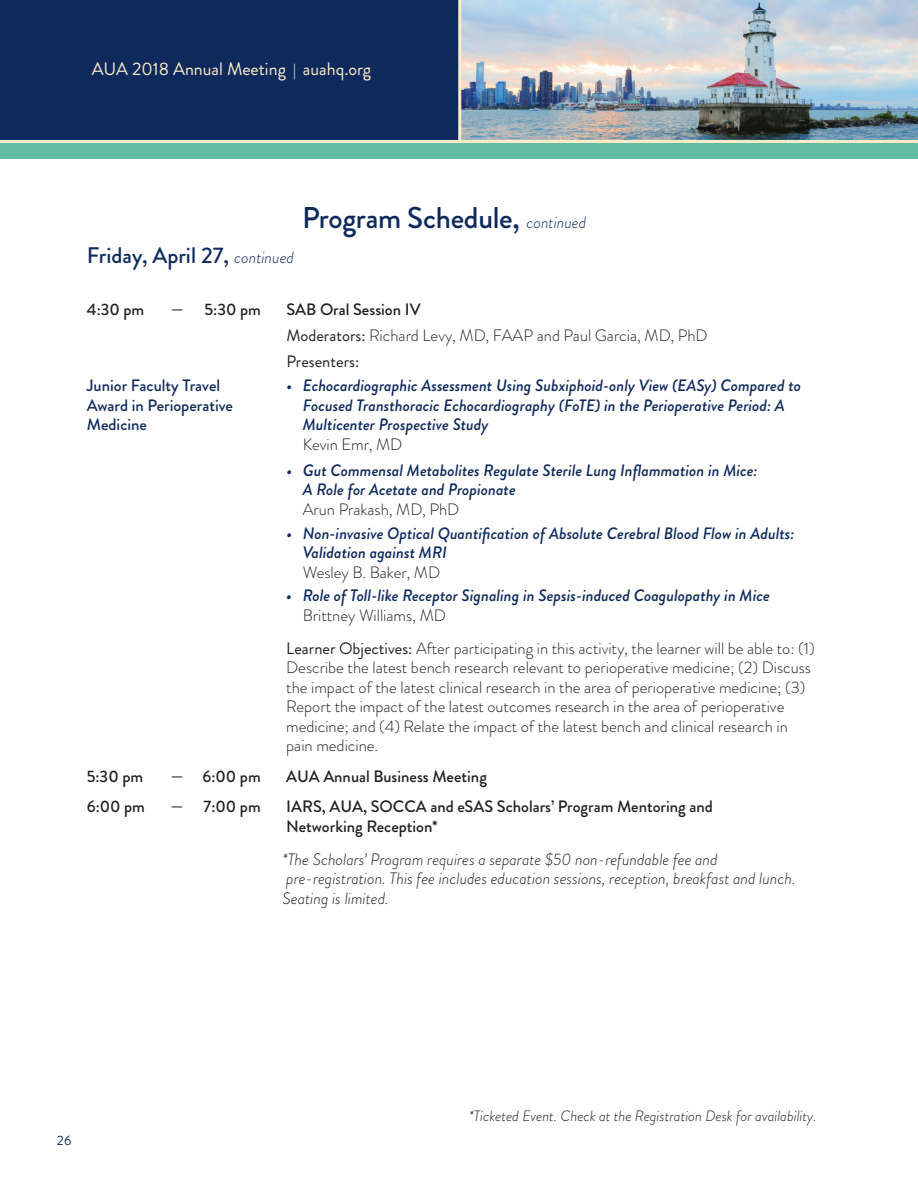
<style>
.page{position:relative;width:918px;height:1188px;background:#fff}
.page>*{position:absolute;margin:0;border:0;box-sizing:border-box;transform-origin:0 0}
.t1{font:500 30px "Brandon Grotesque";letter-spacing:-.01em;color:#0e2a5d}
.t2{font:500 22.5px "Brandon Grotesque";color:#0e2a5d}
.t3{font:18px "Brandon Grotesque";color:#feecc8}
.t4{font:300 16.5px/19.5px "Brandon Grotesque";color:#231f20}
.t5{font:italic 500 16.5px/19.5px "Brandon Grotesque";color:#0e2a5d}
.t6{font:italic 300 16.5px/19.5px "Brandon Grotesque";color:#231f20}
.t7{font:500 16.5px/19.5px "Brandon Grotesque";color:#231f20}
.t8{font:500 16.5px "Brandon Grotesque";color:#0e2a5d}
.t9{font:italic 300 15px "Brandon Grotesque";color:#231f20}
.t10{font:13.5px "Brandon Grotesque";color:#0e2a5d}
.s1{font-size:15px}
.s2{font-weight:300;font-style:italic;font-size:16.5px}
.s3{font-weight:500}
.s4{font-weight:400}
</style>
<div class="page">
<div style="left:0;top:0;width:918px;height:159px;background:#63bba4"></div>
<div style="left:0;top:0;width:459px;height:141px;background:#0e2a5d"></div>
<img style="left:461px;top:0;width:457px;height:140px">
<hr style="left:458px;top:0;width:3px;height:140px;background:#feecc8">
<hr style="left:0;top:140px;width:918px;height:3px;background:#feecc8">
<p class="t3" style="left:92px;top:57px;width:281px">AUA 2018 Annual Meeting <span class="s1">|</span> auahq.org</p>
<h1 class="t1" style="left:302px;top:197px;width:286px">Program Schedule, <span class="s2">continued</span></h1>
<h2 class="t2" style="left:87px;top:240px;width:209px">Friday, April 27, <span class="s2">continued</span></h2>
<p class="t7" style="left:87px;top:300px;width:59px">4:30 pm</p>
<p class="t7" style="left:171px;top:300px;width:92px">— 5:30 pm</p>
<p class="t4" style="left:286px;top:296px;width:423px;line-height:26.2px"><span class="s3">SAB Oral Session IV<br></span><span class="s4">Moderators:</span> Richard Levy, MD, FAAP and Paul Garcia, MD, PhD<br><span class="s4">Presenters:</span></p>
<p class="t8" style="left:87px;top:374px;width:135px">Junior Faculty Travel</p>
<p class="t5" style="left:286px;top:376px;width:516px">• Echocardiographic Assessment Using Subxiphoid-only View (EASy) Compared to</p>
<p class="t8" style="left:87px;top:393px;width:148px">Award in Perioperative</p>
<p class="t5" style="left:303px;top:395px;width:483px">Focused Transthoracic Echocardiography (FoTE) in the Perioperative Period: A</p>
<p class="t8" style="left:87px;top:413px;width:62px">Medicine</p>
<p class="t5" style="left:303px;top:415px;width:187px">Multicenter Prospective Study</p>
<p class="t4" style="left:303px;top:434px;width:101px">Kevin Emr, MD</p>
<p class="t5" style="left:303px;top:461px;width:456px;text-indent:-16px">• Gut Commensal Metabolites Regulate Sterile Lung Inflammation in Mice:<br>A Role for Acetate and Propionate</p>
<p class="t4" style="left:303px;top:499px;width:158px">Arun Prakash, MD, PhD</p>
<p class="t5" style="left:303px;top:523px;width:493px;text-indent:-16px">• Non-invasive Optical Quantification of Absolute Cerebral Blood Flow in Adults:<br>Validation against MRI</p>
<p class="t4" style="left:303px;top:562px;width:139px">Wesley B. Baker, MD</p>
<p class="t5" style="left:286px;top:586px;width:485px">• Role of Toll-like Receptor Signaling in Sepsis-induced Coagulopathy in Mice</p>
<p class="t4" style="left:286px;top:599px;width:530px;line-height:33px;text-indent:16px">Brittney Williams, MD<br><span class="s4">Learner Objectives:</span> After participating in this activity, the learner will be able to: (1)</p>
<p class="t4" style="left:286px;top:658px;width:526px">Describe the latest bench research relevant to perioperative medicine; (2) Discuss the impact of the latest clinical research in the area of perioperative medicine; (3)<br>Report the impact of the latest outcomes research in the area of perioperative medicine; and (4) Relate the impact of the latest bench and clinical research in pain medicine.</p>
<p class="t7" style="left:87px;top:767px;width:58px">5:30 pm</p>
<p class="t7" style="left:171px;top:767px;width:92px">— 6:00 pm</p>
<p class="t7" style="left:286px;top:767px;width:202px">AUA Annual Business Meeting</p>
<p class="t7" style="left:87px;top:797px;width:60px">6:00 pm</p>
<p class="t7" style="left:171px;top:797px;width:92px">— 7:00 pm</p>
<p class="t7" style="left:286px;top:797px;width:428px">IARS, AUA, SOCCA and eSAS Scholars’ Program Mentoring and<br>Networking Reception*</p>
<p class="t6" style="left:283px;top:849px;width:515px">*The Scholars’ Program requires a separate $50 non-refundable fee and pre-registration. This fee includes education sessions, reception, breakfast and lunch.<br>Seating is limited.</p>
<p class="t10" style="left:57px;top:1131px;width:16px">26</p>
<p class="t9" style="left:469px;top:1105px;width:349px">*Ticketed Event. Check at the Registration Desk for availability.</p>
</div>
